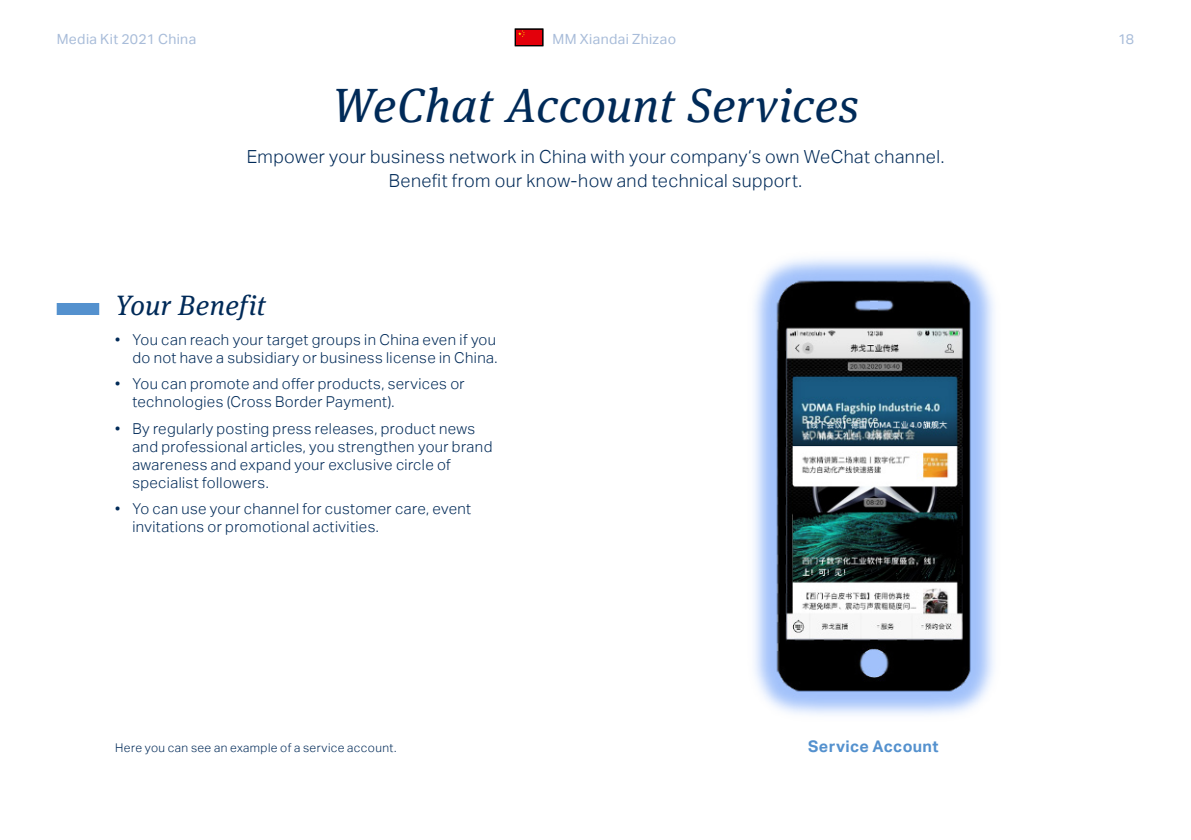
<style>
.page{position:relative;width:1191px;height:840px;background:#fff}
.page>*{position:absolute;margin:0;border:0;box-sizing:border-box;transform-origin:0 0}
.t1{font:italic 48px "Meta Serif OT";letter-spacing:.01em;color:#002a58}
.t2{font:italic 28px "Meta Serif OT";letter-spacing:.015em;color:#002a58}
.t3{font:300 18px/24px "Aktiv Grotesk";letter-spacing:.025em;color:#002a58;text-align:center}
.t4{font:700 16px "Aktiv Grotesk";letter-spacing:.02em;color:#5491ce}
.t5{font:300 15px/18px "Aktiv Grotesk";letter-spacing:.025em;color:#002a58}
.t6{font:14px "Aktiv Grotesk";letter-spacing:.03em;color:#a8bcd9}
.t7{font:300 12px "Aktiv Grotesk";letter-spacing:.035em;color:#002a58}
</style>
<div class="page">
<div style="left:515px;top:29px;width:27px;height:17px;background:#e3000b"></div>
<svg style="left:518px;top:31px;width:6px;height:6px"></svg>
<div style="left:515px;top:29px;width:28px;height:17px;border:1px solid #000"></div>
<div style="left:57px;top:303px;width:42px;height:12px;background:#5491ce"></div>
<img style="left:754px;top:258px;width:240px;height:457px">
<p class="t6" style="left:57px;top:31px;width:141px">Media Kit 2021 China</p>
<p class="t6" style="left:552px;top:31px;width:125px">MM Xiandai Zhizao</p>
<p class="t6" style="left:1118px;top:31px;width:18px">18</p>
<h1 class="t1" style="left:332px;top:75px;width:528px">WeChat Account Services</h1>
<p class="t3" style="left:247px;top:144px;width:699px">Empower your business network in China with your company‘s own WeChat channel.<br>Benefit from our know-how and technical support.</p>
<h2 class="t2" style="left:115px;top:288px;width:152px">Your Benefit</h2>
<p class="t5" style="left:115px;top:330px;width:384px;text-align:right">• You can reach your target groups in China even if you do not have a subsidiary or business license in China.</p>
<p class="t5" style="left:132px;top:375px;width:334px;text-indent:-17px">• You can promote and offer products, services or technologies (Cross Border Payment).</p>
<p class="t5" style="left:132px;top:419px;width:361px;text-indent:-17px">• By regularly posting press releases, product news and professional articles, you strengthen your brand awareness and expand your exclusive circle of specialist followers.</p>
<p class="t5" style="left:132px;top:500px;width:340px;text-indent:-17px">• Yo can use your channel for customer care, event invitations or promotional activities.</p>
<p class="t7" style="left:115px;top:740px;width:282px">Here you can see an example of a service account.</p>
<p class="t4" style="left:808px;top:737px;width:132px">Service Account</p>
</div>
